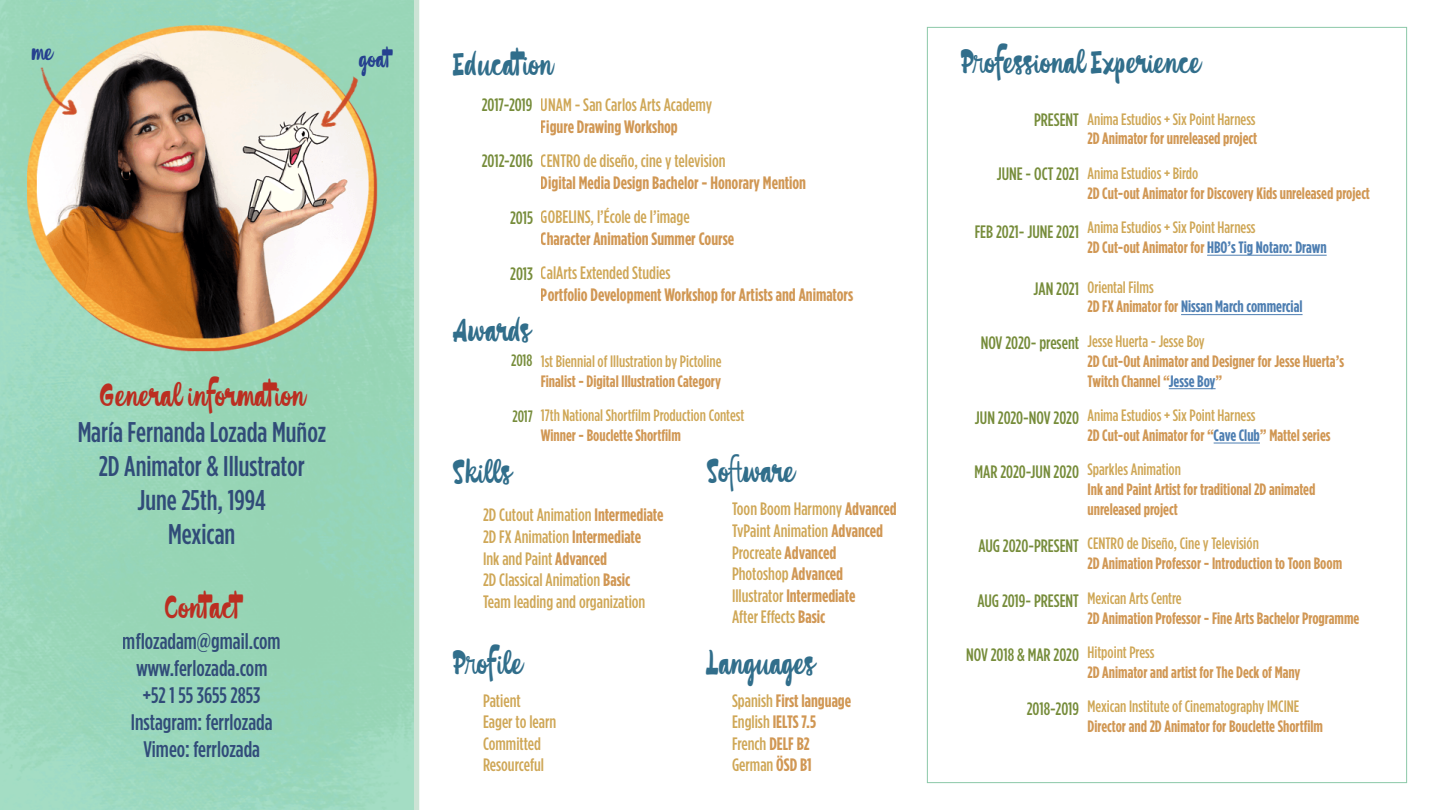
<style>
.page{position:relative;width:1440px;height:810px;background:#fff}
.page>*{position:absolute;margin:0;border:0;box-sizing:border-box;transform-origin:0 0}
.t1{font:30px "French Bulldog Script";color:#316e8b}
.t2{font:30px "French Bulldog Script";color:#bb2e21}
.t3{font:500 28.5px/34.2px "Gotham Condensed";color:#172969;text-align:center}
.t4{font:500 22.5px/27px "Gotham Condensed";color:#172969;text-align:center}
.t5{font:22.5px "French Bulldog Script";color:#25408f}
.t6{font:500 18px/21.6px "Gotham Condensed";color:#c3912c}
.t7{font:700 18px/21.6px "Gotham Condensed";color:#c57d29}
.t8{font:500 18px "Gotham Condensed";color:#768c3a}
.t9{font:700 16.5px/19.8px "Gotham Condensed";color:#c57d29}
.t10{font:500 16.5px/19.8px "Gotham Condensed";color:#c3912c}
.t11{font:700 16.5px/19.8px "Gotham Condensed";color:#215e9e}
.t12{font:500 16.5px "Gotham Condensed";color:#768c3a}
.s1{font-weight:700;color:#c57d29}
.s2{color:#768c3a}
.s3{font-weight:500;color:#768c3a}
.s4{font-weight:500;color:#c3912c}
.s5{font-weight:700;color:#215e9e}
.s6{color:#c57d29}
.s7{color:#215e9e}
</style>
<div class="page">
<img style="left:0;top:0;width:420px;height:809px">
<hr style="left:1207px;top:255px;width:120px;height:1px;background:#215e9e">
<hr style="left:1181px;top:314px;width:122px;height:1px;background:#215e9e">
<hr style="left:1169px;top:389px;width:47px;height:1px;background:#215e9e">
<hr style="left:1214px;top:443px;width:46px;height:1px;background:#215e9e">
<h3 class="t5" style="left:30px;top:39px;width:23px">me</h3>
<h3 class="t5" style="left:359px;top:46px;width:33px">goat</h3>
<h1 class="t2" style="left:99px;top:378px;width:207px">General information</h1>
<h2 class="t3" style="left:77px;top:414px;width:250px">María Fernanda Lozada Muñoz<br>2D Animator &amp; Illustrator<br>June 25th, 1994<br>Mexican</h2>
<h1 class="t2" style="left:164px;top:590px;width:77px">Contact</h1>
<h3 class="t4" style="left:123px;top:627px;width:159px">mflozadam@gmail.com www.ferlozada.com +52 1 55 3655 2853<br>Instagram: ferrlozada<br>Vimeo: ferrlozada</h3>
<h1 class="t1" style="left:452px;top:47px;width:101px">Education</h1>
<h1 class="t1" style="left:960px;top:45px;width:242px">Professional Experience</h1>
<p class="t8" style="left:482px;top:94px;width:52px">2017-2019</p>
<p class="t6" style="left:541px;top:94px;width:173px">UNAM - San Carlos Arts Academy</p>
<p class="t6" style="left:482px;top:109px;width:245px;line-height:34.5px;text-indent:59px"><span class="s1">Figure Drawing Workshop<br></span><span class="s2">2012-2016</span> CENTRO de diseño, cine y television</p>
<p class="t7" style="left:510px;top:165px;width:297px;line-height:34.5px;text-indent:31px">Digital Media Design Bachelor - Honorary Mention<br><span class="s3">2015</span> <span class="s4">GOBELINS, l’École de l’image</span></p>
<p class="t7" style="left:510px;top:221px;width:225px;line-height:34.5px;text-indent:30px">Character Animation Summer Course<br><span class="s3">2013</span> <span class="s4">CalArts Extended Studies</span></p>
<p class="t7" style="left:541px;top:284px;width:314px">Portfolio Development Workshop for Artists and Animators</p>
<h1 class="t1" style="left:452px;top:314px;width:79px">Awards</h1>
<p class="t12" style="left:511px;top:350px;width:23px">2018</p>
<p class="t12" style="left:512px;top:406px;width:22px">2017</p>
<p class="t10" style="left:541px;top:351px;width:182px">1st Biennial of Illustration by Pictoline</p>
<p class="t9" style="left:541px;top:371px;width:182px">Finalist - Digital Illustration Category</p>
<p class="t10" style="left:541px;top:406px;width:205px">17th National Shortfilm Production Contest</p>
<p class="t9" style="left:541px;top:425px;width:142px">Winner - Bouclette Shortfilm</p>
<h1 class="t1" style="left:452px;top:455px;width:60px">Skills</h1>
<p class="t6" style="left:483px;top:504px;width:182px">2D Cutout Animation <span class="s1">Intermediate<br></span>2D FX Animation <span class="s1">Intermediate<br></span>Ink and Paint <span class="s1">Advanced<br></span>2D Classical Animation <span class="s1">Basic<br></span>Team leading and organization</p>
<h1 class="t1" style="left:452px;top:646px;width:71px">Profile</h1>
<p class="t6" style="left:483px;top:689px;width:75px">Patient<br>Eager to learn<br>Committed<br>Resourceful</p>
<h1 class="t1" style="left:706px;top:454px;width:89px">Software</h1>
<p class="t6" style="left:732px;top:498px;width:166px">Toon Boom Harmony <span class="s1">Advanced<br></span>TvPaint Animation <span class="s1">Advanced<br></span>Procreate <span class="s1">Advanced<br></span>Photoshop <span class="s1">Advanced<br></span>Illustrator <span class="s1">Intermediate<br></span>After Effects <span class="s1">Basic</span></p>
<h1 class="t1" style="left:705px;top:646px;width:111px">Languages</h1>
<p class="t7" style="left:732px;top:689px;width:121px"><span class="s4">Spanish</span> First language<br><span class="s4">English</span> IELTS 7.5<br><span class="s4">French</span> DELF B2<br><span class="s4">German</span> ÖSD B1</p>
<p class="t8" style="left:1034px;top:109px;width:46px">PRESENT</p>
<p class="t8" style="left:997px;top:163px;width:84px">JUNE - OCT 2021</p>
<p class="t8" style="left:975px;top:221px;width:106px">FEB 2021- JUNE 2021</p>
<p class="t8" style="left:1034px;top:278px;width:47px">JAN 2021</p>
<p class="t8" style="left:981px;top:333px;width:100px">NOV 2020- present</p>
<p class="t8" style="left:975px;top:407px;width:106px">JUN 2020-NOV 2020</p>
<p class="t8" style="left:974px;top:462px;width:106px">MAR 2020-JUN 2020</p>
<p class="t8" style="left:978px;top:535px;width:102px">AUG 2020-PRESENT</p>
<p class="t8" style="left:977px;top:590px;width:103px">AUG 2019- PRESENT</p>
<p class="t8" style="left:966px;top:644px;width:114px">NOV 2018 &amp; MAR 2020</p>
<p class="t8" style="left:1027px;top:698px;width:54px">2018-2019</p>
<p class="t10" style="left:1088px;top:109px;width:170px">Anima Estudios + Six Point Harness</p>
<p class="t9" style="left:1088px;top:128px;width:171px">2D Animator for unreleased project</p>
<p class="t10" style="left:1088px;top:163px;width:112px">Anima Estudios + Birdo</p>
<p class="t9" style="left:1088px;top:183px;width:284px">2D Cut-out Animator for Discovery Kids unreleased project</p>
<p class="t10" style="left:1088px;top:217px;width:241px">Anima Estudios + Six Point Harness<br><span class="s1">2D Cut-out Animator for</span> <span class="s5">HBO’s Tig Notaro: Drawn</span></p>
<p class="t11" style="left:1088px;top:277px;width:217px"><span class="s4">Oriental Films<br></span><span class="s6">2D FX Animator for</span> Nissan March commercial</p>
<p class="t10" style="left:1088px;top:331px;width:119px">Jesse Huerta - Jesse Boy</p>
<p class="t9" style="left:1088px;top:351px;width:258px">2D Cut-Out Animator and Designer for Jesse Huerta’s<br>Twitch Channel “<span class="s7">Jesse Boy</span>”</p>
<p class="t9" style="left:1088px;top:405px;width:245px"><span class="s4">Anima Estudios + Six Point Harness<br></span>2D Cut-out Animator for “<span class="s7">Cave Club</span>” Mattel series</p>
<p class="t10" style="left:1088px;top:460px;width:95px">Sparkles Animation</p>
<p class="t9" style="left:1088px;top:479px;width:229px">Ink and Paint Artist for traditional 2D animated unreleased project</p>
<p class="t10" style="left:1088px;top:534px;width:173px">CENTRO de Diseño, Cine y Televisión</p>
<p class="t9" style="left:1088px;top:553px;width:256px">2D Animation Professor - Introduction to Toon Boom</p>
<p class="t10" style="left:1088px;top:588px;width:96px">Mexican Arts Centre</p>
<p class="t9" style="left:1088px;top:607px;width:273px">2D Animation Professor - Fine Arts Bachelor Programme</p>
<p class="t10" style="left:1088px;top:642px;width:68px">Hitpoint Press</p>
<p class="t9" style="left:1088px;top:662px;width:215px">2D Animator and artist for The Deck of Many</p>
<p class="t10" style="left:1088px;top:697px;width:213px">Mexican Institute of Cinematography IMCINE</p>
<p class="t9" style="left:1088px;top:716px;width:237px">Director and 2D Animator for Bouclette Shortfilm</p>
</div>
